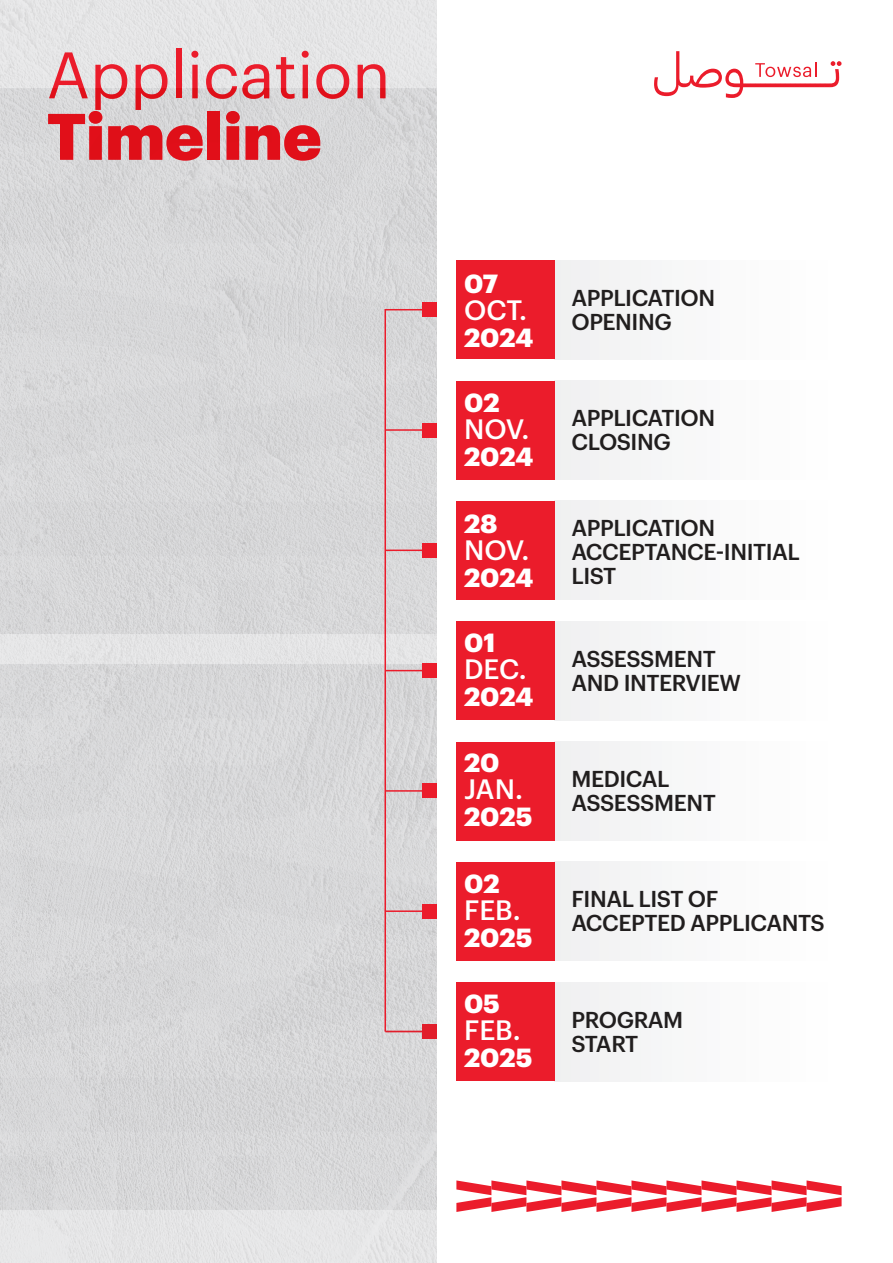
<style>
.page{position:relative;width:893px;height:1263px;background:#fff}
.page>*{position:absolute;margin:0;border:0;box-sizing:border-box;transform-origin:0 0}
.t1{font:64.05px "Graphik";color:#eb1c2b}
.t2{font:900 64.05px "Graphik Arabic";color:#eb1c2b}
.t3{font:900 27.45px "Graphik Arabic";letter-spacing:-.005em;color:#fff}
.t4{font:500 27.45px "Graphik Arabic";color:#fff}
.t5{font:500 22.5px/24px "Graphik";letter-spacing:-.02em;color:#211e1e}
</style>
<div class="page">
<div style="left:555px;top:260px;width:287px;height:99px;background:#f8f8f9"></div>
<div style="left:555px;top:381px;width:287px;height:99px;background:#f8f8f9"></div>
<div style="left:555px;top:501px;width:287px;height:99px;background:#f8f8f9"></div>
<div style="left:555px;top:621px;width:287px;height:99px;background:#f8f8f9"></div>
<div style="left:555px;top:741px;width:287px;height:99px;background:#f8f8f9"></div>
<div style="left:555px;top:862px;width:287px;height:99px;background:#f8f8f9"></div>
<div style="left:555px;top:982px;width:287px;height:99px;background:#f8f8f9"></div>
<div style="left:0;top:0;width:436px;height:1263px;background:#e5e5e6"></div>
<svg style="left:456px;top:1180px;width:386px;height:32px"></svg>
<svg style="left:0;top:89px;width:218px;height:545px;background:#d6d7d8"></svg>
<svg style="left:218px;top:89px;width:219px;height:545px;background:#d6d6d8"></svg>
<svg style="left:0;top:665px;width:218px;height:545px;background:#d6d7d8"></svg>
<svg style="left:218px;top:665px;width:219px;height:545px;background:#d6d6d8"></svg>
<div style="left:456px;top:260px;width:99px;height:99px;background:#eb1c2b"></div>
<div style="left:456px;top:381px;width:99px;height:99px;background:#eb1c2b"></div>
<div style="left:456px;top:501px;width:99px;height:99px;background:#eb1c2b"></div>
<div style="left:456px;top:621px;width:99px;height:99px;background:#eb1c2b"></div>
<div style="left:456px;top:741px;width:99px;height:99px;background:#eb1c2b"></div>
<div style="left:456px;top:862px;width:99px;height:99px;background:#eb1c2b"></div>
<div style="left:456px;top:982px;width:99px;height:99px;background:#eb1c2b"></div>
<svg style="left:384px;top:308px;width:46px;height:725px;background:#d8cdcf"></svg>
<div style="left:423px;top:303px;width:14px;height:14px;background:#eb1c2b"></div>
<hr style="left:385px;top:429px;width:44px;height:2px;background:#eb1c2b">
<div style="left:423px;top:423px;width:14px;height:14px;background:#eb1c2b"></div>
<hr style="left:385px;top:549px;width:44px;height:2px;background:#eb1c2b">
<div style="left:423px;top:543px;width:14px;height:14px;background:#eb1c2b"></div>
<hr style="left:385px;top:670px;width:44px;height:1px;background:#eb1c2b">
<div style="left:423px;top:664px;width:14px;height:14px;background:#eb1c2b"></div>
<hr style="left:385px;top:790px;width:44px;height:2px;background:#eb1c2b">
<div style="left:423px;top:784px;width:14px;height:14px;background:#eb1c2b"></div>
<hr style="left:385px;top:910px;width:44px;height:2px;background:#eb1c2b">
<div style="left:423px;top:904px;width:14px;height:14px;background:#eb1c2b"></div>
<hr style="left:385px;top:1031px;width:44px;height:1px;background:#e11e2b">
<div style="left:423px;top:1024px;width:14px;height:14px;background:#e11e2b"></div>
<svg style="left:654px;top:51px;width:187px;height:47px"></svg>
<h1 class="t1" style="left:47px;top:27px;width:345px">Application</h1>
<h1 class="t2" style="left:47px;top:100px;width:276px">Timeline</h1>
<p class="t3" style="left:464px;top:267px;width:36px">07</p>
<p class="t4" style="left:464px;top:294px;width:64px">OCT.</p>
<p class="t3" style="left:464px;top:321px;width:71px">2024</p>
<p class="t3" style="left:464px;top:387px;width:37px">02</p>
<p class="t4" style="left:464px;top:414px;width:67px">NOV.</p>
<p class="t3" style="left:464px;top:441px;width:71px">2024</p>
<p class="t3" style="left:464px;top:507px;width:35px">28</p>
<p class="t4" style="left:464px;top:534px;width:67px">NOV.</p>
<p class="t3" style="left:464px;top:561px;width:71px">2024</p>
<p class="t3" style="left:464px;top:627px;width:33px">01</p>
<p class="t4" style="left:464px;top:654px;width:64px">DEC.</p>
<p class="t3" style="left:464px;top:681px;width:71px">2024</p>
<p class="t3" style="left:464px;top:747px;width:37px">20</p>
<p class="t4" style="left:464px;top:774px;width:60px">JAN.</p>
<p class="t3" style="left:464px;top:801px;width:70px">2025</p>
<p class="t3" style="left:464px;top:867px;width:37px">02</p>
<p class="t4" style="left:464px;top:894px;width:58px">FEB.</p>
<p class="t3" style="left:464px;top:921px;width:70px">2025</p>
<p class="t3" style="left:464px;top:988px;width:37px">05</p>
<p class="t4" style="left:464px;top:1015px;width:58px">FEB.</p>
<p class="t3" style="left:464px;top:1042px;width:70px">2025</p>
<p class="t5" style="left:571px;top:284px;width:145px">APPLICATION<br>OPENING</p>
<p class="t5" style="left:571px;top:404px;width:145px">APPLICATION<br>CLOSING</p>
<p class="t5" style="left:571px;top:513px;width:230px">APPLICATION<br>ACCEPTANCE-INITIAL<br>LIST</p>
<p class="t5" style="left:571px;top:645px;width:171px">ASSESSMENT<br>AND INTERVIEW</p>
<p class="t5" style="left:571px;top:765px;width:146px">MEDICAL<br>ASSESSMENT</p>
<p class="t5" style="left:571px;top:885px;width:255px">FINAL LIST OF<br>ACCEPTED APPLICANTS</p>
<p class="t5" style="left:571px;top:1006px;width:113px">PROGRAM<br>START</p>
</div>
